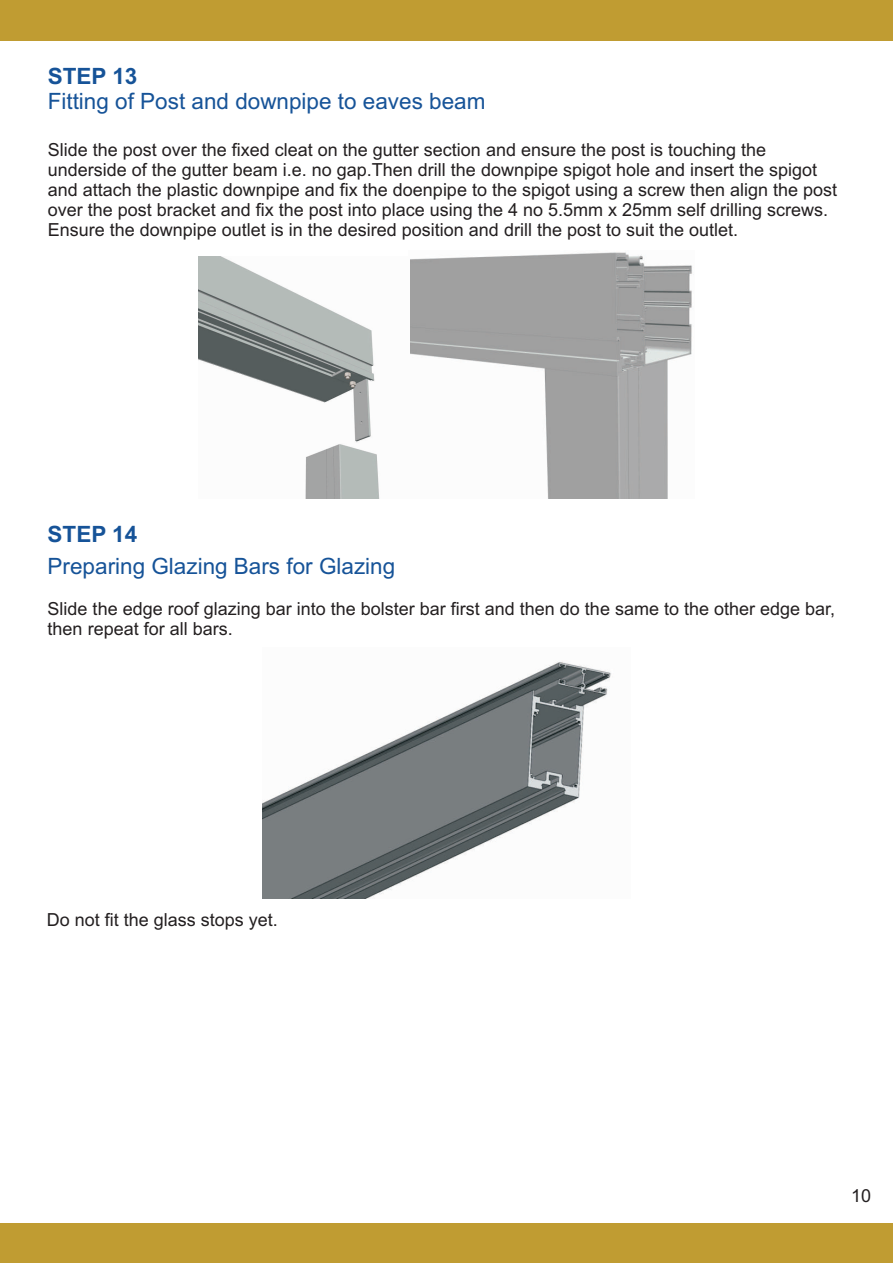
<style>
.page{position:relative;width:893px;height:1263px;background:#fff}
.page>*{position:absolute;margin:0;border:0;box-sizing:border-box;transform-origin:0 0}
.t1{font:22.5px "Arial";color:#165398}
.t2{font:700 22.5px "Arial";color:#165398}
.t3{font:18px/20.1px "Arial";color:#231f20}
</style>
<div class="page">
<div style="left:0;top:0;width:893px;height:41px;background:#c09c32"></div>
<div style="left:0;top:1223px;width:893px;height:40px;background:#c09c32"></div>
<img style="left:410px;top:252px;width:282px;height:246px">
<img style="left:199px;top:257px;width:181px;height:242px">
<img style="left:263px;top:661px;width:348px;height:237px">
<p class="t2" style="left:48px;top:68px;width:91px">STEP 13</p>
<p class="t1" style="left:48px;top:93px;width:439px">Fitting of Post and downpipe to eaves beam</p>
<p class="t3" style="left:48px;top:141px;width:791px">Slide the post over the fixed cleat on the gutter section and ensure the post is touching the underside of the gutter beam i.e. no gap.Then drill the downpipe spigot hole and insert the spigot and attach the plastic downpipe and fix the doenpipe to the spigot using a screw then align the post over the post bracket and fix the post into place using the 4 no 5.5mm x 25mm self drilling screws.<br>Ensure the downpipe outlet is in the desired position and drill the post to suit the outlet.</p>
<p class="t2" style="left:48px;top:526px;width:91px">STEP 14</p>
<p class="t1" style="left:48px;top:557px;width:349px">Preparing Glazing Bars for Glazing</p>
<p class="t3" style="left:48px;top:600px;width:789px">Slide the edge roof glazing bar into the bolster bar first and then do the same to the other edge bar, then repeat for all bars.</p>
<p class="t3" style="left:47px;top:911px;width:233px">Do not fit the glass stops yet.</p>
<p class="t3" style="left:851px;top:1188px;width:22px">10</p>
</div>
